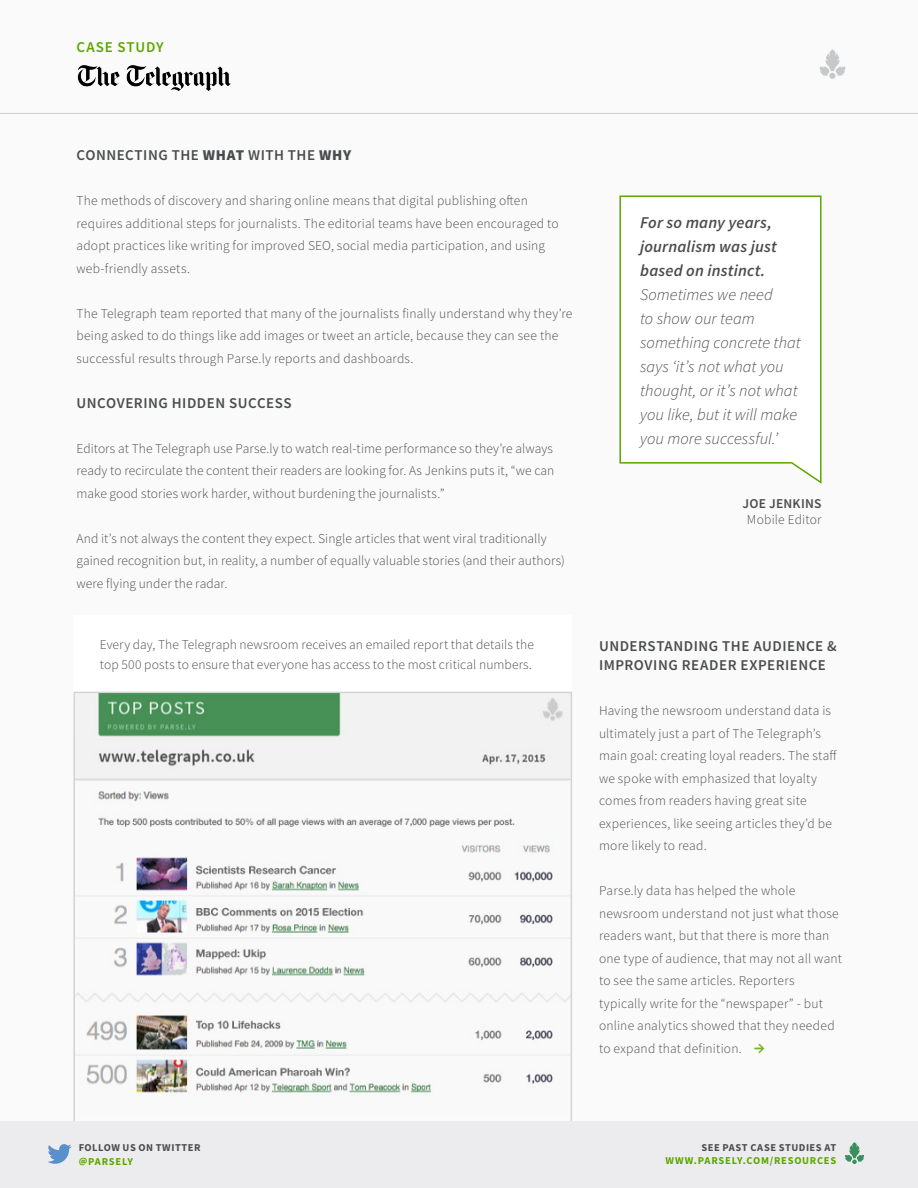
<style>
.page{position:relative;width:918px;height:1188px;background:#fafafa}
.page>*{position:absolute;margin:0;border:0;box-sizing:border-box;transform-origin:0 0}
.t1{font:600 18px "Source Sans Pro";color:#74b326}
.t2{font:italic 300 16.5px/24px "Source Sans Pro";letter-spacing:.005em;color:#4b4c4d}
.t3{font:600 15px "Source Sans Pro";letter-spacing:.035em;color:#4b4c4d}
.t4{font:600 15px "Source Sans Pro";letter-spacing:.06em;color:#5ca600}
.t5{font:300 13.5px/22.5px "Source Sans Pro";letter-spacing:.01em;color:#4b4c4d}
.t6{font:600 13.5px "Source Sans Pro";letter-spacing:.02em;color:#4b4c4d}
.t7{font:700 10.5px "Source Sans Pro";letter-spacing:.045em;color:#4c4c4c}
.t8{font:700 10.5px "Source Sans Pro";letter-spacing:.07em;color:#5ca600}
.s1{font-weight:900}
.s2{font-weight:600}
</style>
<div class="page">
<div style="left:74px;top:616px;width:498px;height:119px;background:#fff"></div>
<img style="left:75px;top:694px;width:495px;height:402px">
<svg style="left:619px;top:195px;width:203px;height:289px"></svg>
<hr style="left:0;top:113px;width:918px;height:1px;background:#cdced0">
<img style="left:77px;top:65px;width:154px;height:26px">
<svg style="left:820px;top:49px;width:25px;height:30px"></svg>
<div style="left:0;top:1121px;width:918px;height:67px;background:#ececee"></div>
<svg style="left:845px;top:1142px;width:19px;height:22px"></svg>
<svg style="left:47px;top:1144px;width:25px;height:20px"></svg>
<p class="t4" style="left:76px;top:38px;width:89px">CASE STUDY</p>
<p class="t3" style="left:76px;top:145px;width:276px">CONNECTING THE <span class="s1">WHAT</span> WITH THE <span class="s1">WHY</span></p>
<p class="t5" style="left:76px;top:189px;width:484px">The methods of discovery and sharing online means that digital publishing often requires additional steps for journalists. The editorial teams have been encouraged to adopt practices like writing for improved SEO, social media participation, and using web-friendly assets.</p>
<p class="t5" style="left:76px;top:302px;width:497px">The Telegraph team reported that many of the journalists finally understand why they’re being asked to do things like add images or tweet an article, because they can see the successful results through Parse.ly reports and dashboards.</p>
<p class="t3" style="left:76px;top:393px;width:217px">UNCOVERING HIDDEN SUCCESS</p>
<p class="t5" style="left:76px;top:437px;width:480px;text-align:justify">Editors at The Telegraph use Parse.ly to watch real-time performance so they’re always ready to recirculate the content their readers are looking for. As Jenkins puts it, “we can make good stories work harder, without burdening the journalists.”</p>
<p class="t5" style="left:76px;top:527px;width:490px">And it’s not always the content they expect. Single articles that went viral traditionally gained recognition but, in reality, a number of equally valuable stories (and their authors) were flying under the radar.</p>
<p class="t5" style="left:100px;top:635px;width:436px;line-height:19.5px">Every day, The Telegraph newsroom receives an emailed report that details the top 500 posts to ensure that everyone has access to the most critical numbers.</p>
<p class="t2" style="left:640px;top:210px;width:162px"><span class="s2">For so many years, journalism was just based on instinct.<br></span>Sometimes we need<br>to show our team something concrete that says ‘it’s not what you thought, or it’s not what you like, but it will make you more successful.’</p>
<p class="t6" style="left:743px;top:495px;width:80px">JOE JENKINS</p>
<p class="t5" style="left:747px;top:509px;width:76px">Mobile Editor</p>
<p class="t3" style="left:599px;top:636px;width:239px">UNDERSTANDING THE AUDIENCE &amp;</p>
<p class="t3" style="left:599px;top:655px;width:228px">IMPROVING READER EXPERIENCE</p>
<p class="t5" style="left:599px;top:699px;width:240px">Having the newsroom understand data is ultimately just a part of The Telegraph’s main goal: creating loyal readers. The staff we spoke with emphasized that loyalty comes from readers having great site experiences, like seeing articles they’d be more likely to read.</p>
<p class="t5" style="left:599px;top:879px;width:244px">Parse.ly data has helped the whole newsroom understand not just what those readers want, but that there is more than one type of audience, that may not all want to see the same articles. Reporters typically write for the “newspaper” - but online analytics showed that they needed to expand that definition.</p>
<p class="t1" style="left:754px;top:1035px;width:13px">→</p>
<p class="t7" style="left:79px;top:1141px;width:123px">FOLLOW US ON TWITTER</p>
<p class="t8" style="left:79px;top:1154px;width:56px">@PARSELY</p>
<p class="t7" style="left:701px;top:1140px;width:136px">SEE PAST CASE STUDIES AT</p>
<p class="t8" style="left:666px;top:1154px;width:172px">WWW.PARSELY.COM/RESOURCES</p>
</div>
